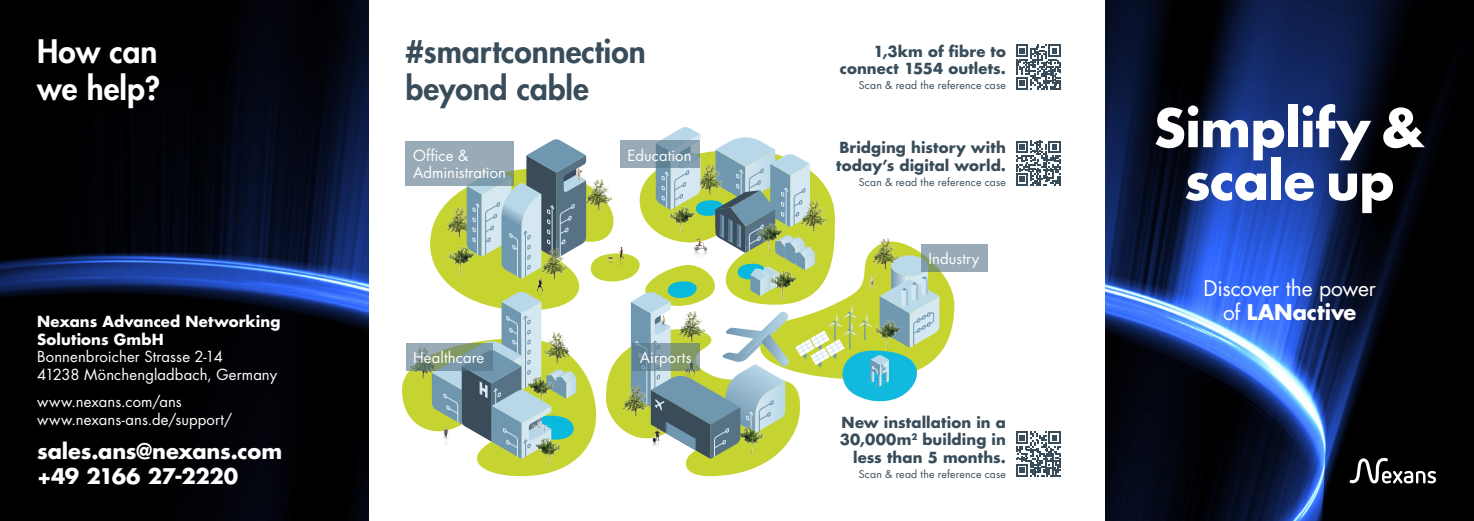
<style>
.page{position:relative;width:1474px;height:521px;background:#fff}
.page>*{position:absolute;margin:0;border:0;box-sizing:border-box;transform-origin:0 0}
.t1{font:700 51.45px/52.7px "Futura Std";letter-spacing:-.01em;color:#fff;text-align:center}
.t2{font:800 31.5px/36.8px "Futura Std";color:#394c5a}
.t3{font:800 31.5px/36.8px "Futura Std";color:#fff}
.t4{font:700 21px/24.5px "Futura Std";letter-spacing:-.015em;color:#fff}
.t5{font:21px/24.5px "Futura Std";letter-spacing:-.005em;color:#fff;text-align:center}
.t6{font:14.88px/17.5px "Futura Std";letter-spacing:.01em;color:#fff}
.t7{font:700 14.88px/17.5px "Futura Std";letter-spacing:.01em;color:#394c5a;text-align:right}
.t8{font:700 14.88px/17.5px "Futura Std";letter-spacing:.01em;color:#fff}
.t9{font:10.5px "Futura Std";letter-spacing:.02em;color:#394c5a}
.s1{font-weight:700}
</style>
<div class="page">
<svg style="left:402px;top:127px;width:552px;height:349px"></svg>
<img style="left:656px;top:313px;width:14px;height:24px">
<img style="left:678px;top:304px;width:27px;height:40px">
<img style="left:874px;top:311px;width:26px;height:40px">
<img style="left:872px;top:231px;width:26px;height:40px">
<img style="left:0;top:0;width:368px;height:521px">
<img style="left:1105px;top:0;width:368px;height:521px">
<svg style="left:1349px;top:458px;width:86px;height:26px"></svg>
<svg style="left:405px;top:343px;width:87px;height:27px;background:#7f9893"></svg>
<svg style="left:405px;top:141px;width:109px;height:45px;background:#96a9b4"></svg>
<svg style="left:921px;top:245px;width:66px;height:27px;background:#96a9af"></svg>
<svg style="left:1016px;top:141px;width:44px;height:45px"></svg>
<svg style="left:1016px;top:431px;width:44px;height:45px"></svg>
<svg style="left:632px;top:343px;width:67px;height:27px;background:#79948a"></svg>
<svg style="left:620px;top:141px;width:79px;height:27px;background:#879fad"></svg>
<svg style="left:1016px;top:44px;width:44px;height:46px"></svg>
<h2 class="t3" style="left:37px;top:33px;width:125px">How can we help?</h2>
<p class="t8" style="left:37px;top:313px;width:245px">Nexans Advanced Networking<br>Solutions GmbH</p>
<p class="t6" style="left:37px;top:348px;width:241px">Bonnenbroicher Strasse 2-14<br>41238 Mönchengladbach, Germany</p>
<p class="t6" style="left:37px;top:393px;width:196px">www.nexans.com/ans www.nexans-ans.de/support/</p>
<h3 class="t4" style="left:37px;top:439px;width:246px">sales.ans@nexans.com +49 2166 27-2220</h3>
<h2 class="t2" style="left:405px;top:33px;width:242px">#smartconnection beyond cable</h2>
<p class="t6" style="left:413px;top:147px;width:94px">Office &amp;<br>Administration</p>
<p class="t6" style="left:413px;top:349px;width:73px">Healthcare</p>
<p class="t6" style="left:627px;top:147px;width:65px">Education</p>
<p class="t6" style="left:639px;top:349px;width:53px">Airports</p>
<p class="t7" style="left:839px;top:42px;width:168px">1,3km of fibre to connect 1554 outlets.</p>
<p class="t9" style="left:858px;top:79px;width:149px">Scan &amp; read the reference case</p>
<p class="t7" style="left:836px;top:139px;width:171px;text-align:left">Bridging history with today’s digital world.</p>
<p class="t9" style="left:858px;top:175px;width:149px">Scan &amp; read the reference case</p>
<p class="t6" style="left:928px;top:250px;width:52px">Industry</p>
<p class="t7" style="left:839px;top:413px;width:168px">New installation in a<br>30,000m<sup>2</sup> building in less than 5 months.</p>
<p class="t9" style="left:858px;top:467px;width:149px">Scan &amp; read the reference case</p>
<h1 class="t1" style="left:1154px;top:101px;width:272px">Simplify &amp; scale up</h1>
<h3 class="t5" style="left:1203px;top:276px;width:174px">Discover the power of <span class="s1">LANactive</span></h3>
</div>
